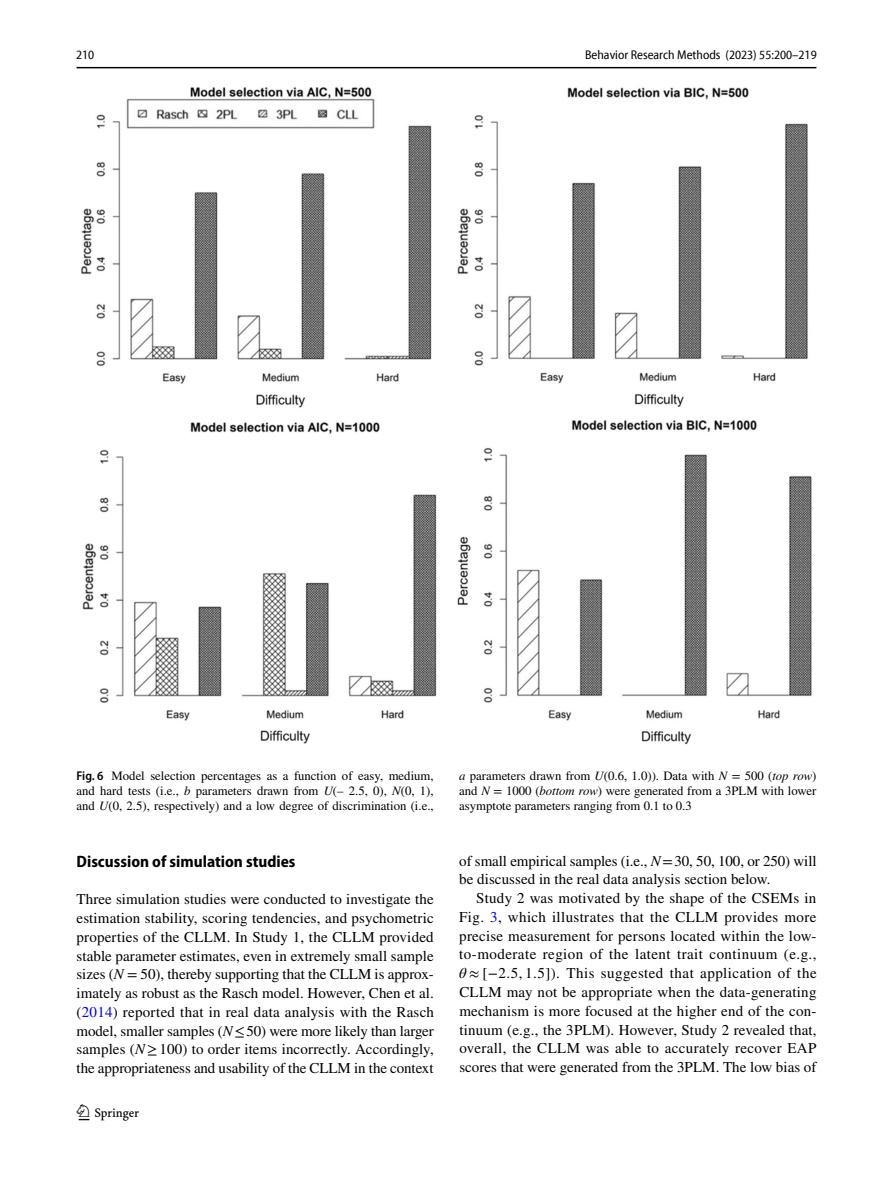
<style>
.page{position:relative;width:893px;height:1187px;background:#fff}
.page>*{position:absolute;margin:0;border:0;box-sizing:border-box;transform-origin:0 0}
.t1{font:22.5px "Springnew Regular 3";color:#000}
.t2{font:700 semi-condensed 16.5px "Myriad Pro";color:#000}
.t3{font:15px/18.8px "STIX";color:#000;text-align:justify}
.t4{font:12.75px/15px "STIX";color:#000;text-align:justify}
.t5{font:semi-condensed 12.75px "Myriad Pro Unic";color:#000}
.s1{font-family:"Myriad Pro";font-weight:600;font-stretch:semi-condensed}
.s2{font-style:italic}
.s3{color:#00f}
</style>
<div class="page">
<hr style="left:77px;top:67px;width:739px;height:1px;background:#000">
<img style="left:81px;top:87px;width:731px;height:657px">
<p class="t5" style="left:76px;top:50px;width:20px">210</p>
<p class="t5" style="left:585px;top:50px;width:233px">Behavior Research Methods (2023) 55:200–219</p>
<p class="t4" style="left:77px;top:769px;width:359px"><span class="s1">Fig. 6</span> Model selection percentages as a function of easy, medium, and hard tests (i.e., <span class="s2">b</span> parameters drawn from <span class="s2">U</span>(– 2.5, 0), <span class="s2">N</span>(0, 1), and <span class="s2">U</span>(0, 2.5), respectively) and a low degree of discrimination (i.e.,</p>
<p class="t4" style="left:459px;top:768px;width:359px"><span class="s2">a</span> parameters drawn from <span class="s2">U</span>(0.6, 1.0)). Data with <span class="s2">N</span> = 500 (<span class="s2">top row</span>) and <span class="s2">N</span> = 1000 (<span class="s2">bottom row</span>) were generated from a 3PLM with lower asymptote parameters ranging from 0.1 to 0.3</p>
<p class="t2" style="left:77px;top:852px;width:221px">Discussion of simulation studies</p>
<p class="t3" style="left:77px;top:890px;width:359px">Three simulation studies were conducted to investigate the estimation stability, scoring tendencies, and psychometric properties of the CLLM. In Study 1, the CLLM provided stable parameter estimates, even in extremely small sample sizes (<span class="s2">N</span> = 50), thereby supporting that the CLLM is approx&shy;imately as robust as the Rasch model. However, Chen et al. (<span class="s3">2014</span>) reported that in real data analysis with the Rasch model, smaller samples (<span class="s2">N</span>≤50) were more likely than larger samples (<span class="s2">N</span>≥100) to order items incorrectly. Accordingly, the appropriateness and usability of the CLLM in the context</p>
<h1 class="t1" style="left:79px;top:1104px;width:62px">1 3</h1>
<p class="t3" style="left:459px;top:852px;width:359px">of small empirical samples (i.e., <span class="s2">N</span>=30, 50, 100, or 250) will be discussed in the real data analysis section below.</p>
<p class="t3" style="left:459px;top:889px;width:359px;text-indent:17px">Study 2 was motivated by the shape of the CSEMs in Fig. <span class="s3">3</span>, which illustrates that the CLLM provides more precise measurement for persons located within the low&shy;to-moderate region of the latent trait continuum (e.g., <span class="s2">θ</span> ≈ [−2.5, 1.5]). This suggested that application of the CLLM may not be appropriate when the data-generating mechanism is more focused at the higher end of the con&shy;tinuum (e.g., the 3PLM). However, Study 2 revealed that, overall, the CLLM was able to accurately recover EAP scores that were generated from the 3PLM. The low bias of</p>
</div>
